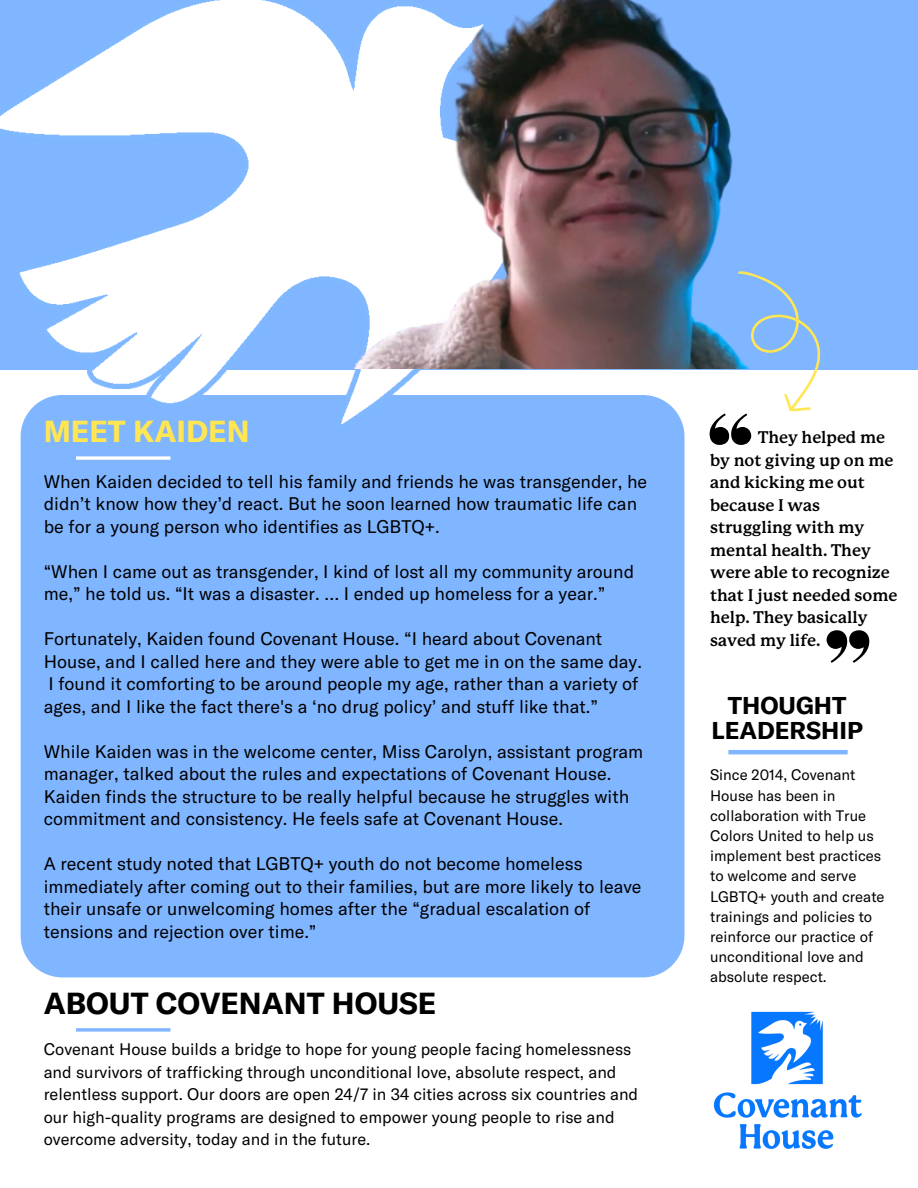
<style>
.page{position:relative;width:918px;height:1188px;background:#fff}
.page>*{position:absolute;margin:0;border:0;box-sizing:border-box;transform-origin:0 0}
.t1{font:700 30px "GT America";color:#000}
.t2{font:700 30px "GT America";color:#ffe652}
.t3{font:700 24px/24.8px "GT America";color:#000;text-align:center}
.t4{font:18px/22.5px "GT America";color:#000}
.t5{font:16.5px/22.5px "GT America";color:#000}
.t6{font:700 16.5px/22.5px "P22 Mackinac Pro";color:#000}
.t7{font:15px/20.2px "GT America";color:#000}
</style>
<div class="page">
<div style="left:21px;top:395px;width:663px;height:582px;background:#80b5ff"></div>
<img style="left:713px;top:1011px;width:149px;height:138px">
<div style="left:0;top:0;width:918px;height:370px;background:#80b5ff"></div>
<img style="left:0;top:0;width:579px;height:480px">
<svg style="left:76px;top:456px;width:94px;height:4px"></svg>
<svg style="left:76px;top:1028px;width:94px;height:4px"></svg>
<svg style="left:827px;top:630px;width:42px;height:33px"></svg>
<img style="left:353px;top:0;width:380px;height:368px">
<svg style="left:700px;top:269px;width:121px;height:176px"></svg>
<hr style="left:728px;top:750px;width:120px;height:4px;background:#80b5ff">
<h1 class="t2" style="left:44px;top:412px;width:207px">MEET KAIDEN</h1>
<p class="t4" style="left:44px;top:469px;width:605px">When Kaiden decided to tell his family and friends he was transgender, he didn’t know how they’d react. But he soon learned how traumatic life can be for a young person who identifies as LGBTQ+.</p>
<p class="t4" style="left:44px;top:559px;width:592px">“When I came out as transgender, I kind of lost all my community around me,” he told us. “It was a disaster. … I ended up homeless for a year.”</p>
<p class="t4" style="left:44px;top:627px;width:600px">Fortunately, Kaiden found Covenant House. “I heard about Covenant House, and I called here and they were able to get me in on the same day.<br>I found it comforting to be around people my age, rather than a variety of ages, and I like the fact there's a ‘no drug policy’ and stuff like that.”</p>
<p class="t4" style="left:44px;top:739px;width:601px">While Kaiden was in the welcome center, Miss Carolyn, assistant program manager, talked about the rules and expectations of Covenant House.<br>Kaiden finds the structure to be really helpful because he struggles with commitment and consistency. He feels safe at Covenant House.</p>
<p class="t4" style="left:44px;top:852px;width:599px">A recent study noted that LGBTQ+ youth do not become homeless immediately after coming out to their families, but are more likely to leave their unsafe or unwelcoming homes after the “gradual escalation of tensions and rejection over time.”</p>
<h1 class="t1" style="left:44px;top:984px;width:394px">ABOUT COVENANT HOUSE</h1>
<p class="t5" style="left:44px;top:1038px;width:596px">Covenant House builds a bridge to hope for young people facing homelessness and survivors of trafficking through unconditional love, absolute respect, and relentless support. Our doors are open 24/7 in 34 cities across six countries and our high-quality programs are designed to empower young people to rise and overcome adversity, today and in the future.</p>
<p class="t6" style="left:710px;top:427px;width:189px;text-indent:48px">They helped me by not giving up on me and kicking me out because I was struggling with my mental health. They were able to recognize that I just needed some help. They basically saved my life.</p>
<h2 class="t3" style="left:712px;top:692px;width:153px">THOUGHT<br>LEADERSHIP</h2>
<p class="t7" style="left:710px;top:764px;width:176px">Since 2014, Covenant<br>House has been in collaboration with True<br>Colors United to help us implement best practices to welcome and serve<br>LGBTQ+ youth and create trainings and policies to reinforce our practice of unconditional love and absolute respect.</p>
</div>
